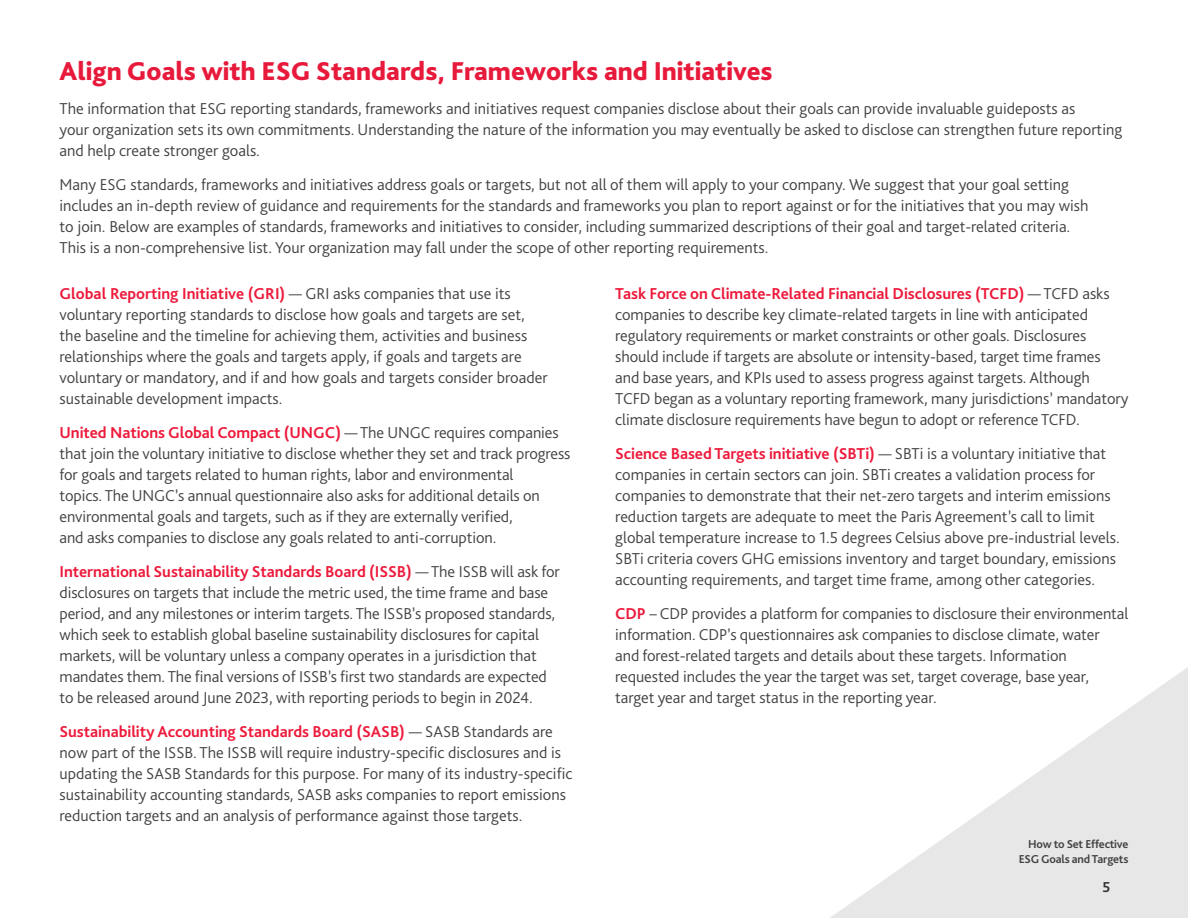
<style>
.page{position:relative;width:1188px;height:918px;background:#fff}
.page>*{position:absolute;margin:0;border:0;box-sizing:border-box;transform-origin:0 0}
.t1{font:800 27px "Bliss Pro";color:#e81a3b}
.t2{font:300 16.5px/21px "Bliss Pro";color:#424241}
.t3{font:700 15px "Bliss Pro";color:#333}
.t4{font:700 12px/15px "Bliss Pro";letter-spacing:-.015em;color:#424241;text-align:right}
.s1{font-weight:700;color:#ed1a3b}
</style>
<div class="page">
<svg style="left:830px;top:667px;width:358px;height:251px"></svg>
<h1 class="t1" style="left:60px;top:54px;width:715px">Align Goals with ESG Standards, Frameworks and Initiatives</h1>
<p class="t2" style="left:60px;top:97px;width:1064px">The information that ESG reporting standards, frameworks and initiatives request companies disclose about their goals can provide invaluable guideposts as<br>your organization sets its own commitments. Understanding the nature of the information you may eventually be asked to disclose can strengthen future reporting and help create stronger goals.</p>
<p class="t2" style="left:60px;top:173px;width:1031px">Many ESG standards, frameworks and initiatives address goals or targets, but not all of them will apply to your company. We suggest that your goal setting includes an in-depth review of guidance and requirements for the standards and frameworks you plan to report against or for the initiatives that you may wish to join. Below are examples of standards, frameworks and initiatives to consider, including summarized descriptions of their goal and target-related criteria.<br>This is a non-comprehensive list. Your organization may fall under the scope of other reporting requirements.</p>
<p class="t2" style="left:60px;top:283px;width:490px"><span class="s1">Global Reporting Initiative (GRI)</span> — GRI asks companies that use its voluntary reporting standards to disclose how goals and targets are set, the baseline and the timeline for achieving them, activities and business relationships where the goals and targets apply, if goals and targets are voluntary or mandatory, and if and how goals and targets consider broader sustainable development impacts.</p>
<p class="t2" style="left:60px;top:422px;width:512px"><span class="s1">United Nations Global Compact (UNGC)</span> — The UNGC requires companies that join the voluntary initiative to disclose whether they set and track progress for goals and targets related to human rights, labor and environmental<br>topics. The UNGC’s annual questionnaire also asks for additional details on environmental goals and targets, such as if they are externally verified,<br>and asks companies to disclose any goals related to anti-corruption.</p>
<p class="t2" style="left:60px;top:561px;width:502px"><span class="s1">International Sustainability Standards Board (ISSB)</span> — The ISSB will ask for disclosures on targets that include the metric used, the time frame and base period, and any milestones or interim targets. The ISSB’s proposed standards, which seek to establish global baseline sustainability disclosures for capital markets, will be voluntary unless a company operates in a jurisdiction that mandates them. The final versions of ISSB’s first two standards are expected to be released around June 2023, with reporting periods to begin in 2024.</p>
<p class="t2" style="left:60px;top:720px;width:514px"><span class="s1">Sustainability Accounting Standards Board (SASB)</span> — SASB Standards are now part of the ISSB. The ISSB will require industry-specific disclosures and is updating the SASB Standards for this purpose. For many of its industry-specific sustainability accounting standards, SASB asks companies to report emissions reduction targets and an analysis of performance against those targets.</p>
<p class="t2" style="left:615px;top:283px;width:515px"><span class="s1">Task Force on Climate-Related Financial Disclosures (TCFD)</span> — TCFD asks companies to describe key climate-related targets in line with anticipated regulatory requirements or market constraints or other goals. Disclosures should include if targets are absolute or intensity-based, target time frames and base years, and KPIs used to assess progress against targets. Although TCFD began as a voluntary reporting framework, many jurisdictions’ mandatory climate disclosure requirements have begun to adopt or reference TCFD.</p>
<p class="t2" style="left:615px;top:443px;width:506px"><span class="s1">Science Based Targets initiative (SBTi)</span> — SBTi is a voluntary initiative that companies in certain sectors can join. SBTi creates a validation process for companies to demonstrate that their net-zero targets and interim emissions reduction targets are adequate to meet the Paris Agreement’s call to limit global temperature increase to 1.5 degrees Celsius above pre-industrial levels.<br>SBTi criteria covers GHG emissions inventory and target boundary, emissions accounting requirements, and target time frame, among other categories.</p>
<p class="t2" style="left:615px;top:603px;width:515px"><span class="s1">CDP</span> – CDP provides a platform for companies to disclosure their environmental information. CDP’s questionnaires ask companies to disclose climate, water<br>and forest-related targets and details about these targets. Information requested includes the year the target was set, target coverage, base year, target year and target status in the reporting year.</p>
<p class="t4" style="left:1019px;top:836px;width:111px">How to Set Effective<br>ESG Goals and Targets</p>
<p class="t3" style="left:1103px;top:878px;width:9px">5</p>
</div>
